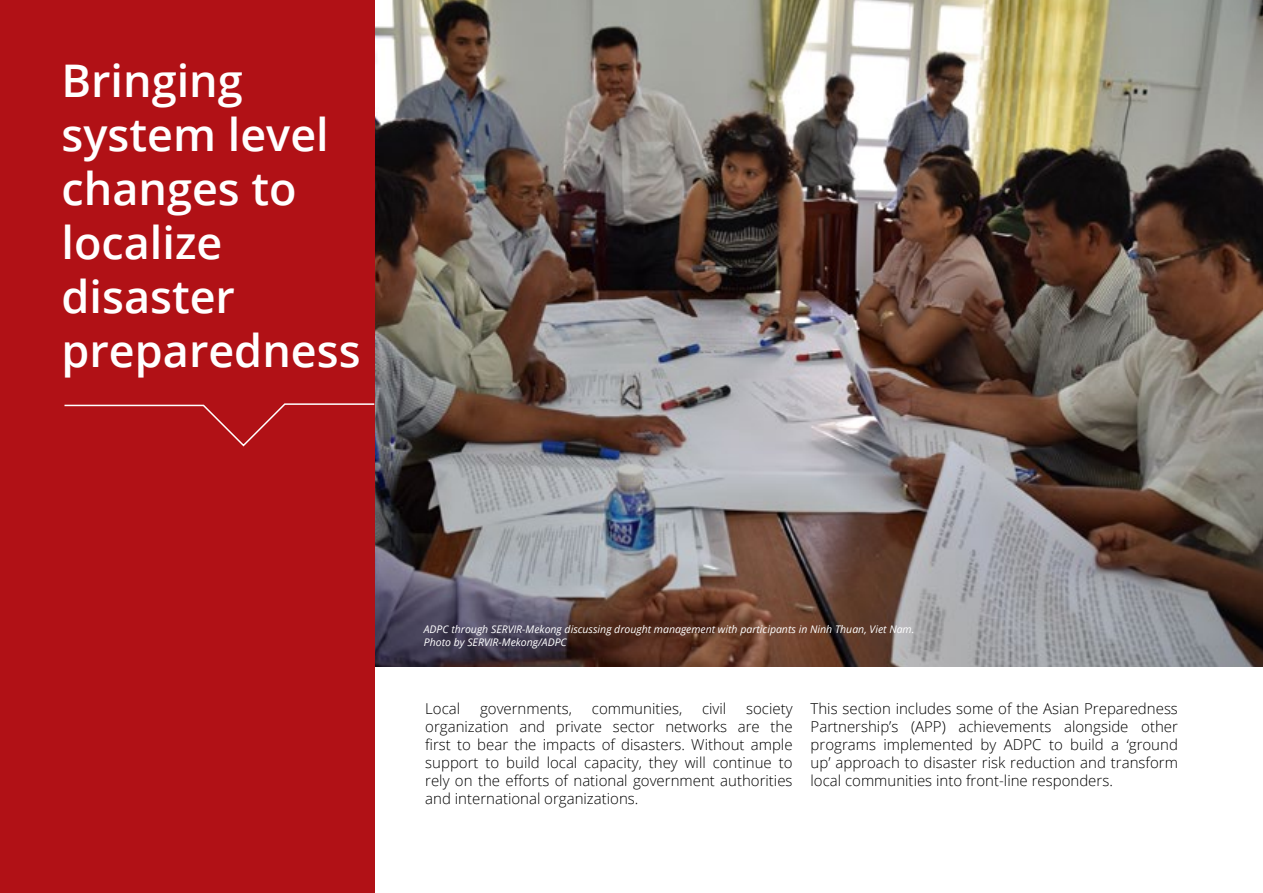
<style>
.page{position:relative;width:1263px;height:893px;background:#fff}
.page>*{position:absolute;margin:0;border:0;box-sizing:border-box;transform-origin:0 0}
.t1{font:600 45px/54px "Open Sans";color:#fff}
.t2{font:300 15px/18px "Open Sans";color:#000;text-align:justify}
.t3{font:italic 10.5px/12.6px "Open Sans";color:#fff}
</style>
<div class="page">
<img style="left:374px;top:0;width:889px;height:666px">
<div style="left:0;top:0;width:374px;height:893px;background:#b11116"></div>
<svg style="left:64px;top:403px;width:312px;height:44px"></svg>
<h1 class="t1" style="left:62px;top:53px;width:301px">Bringing system level changes to localize disaster preparedness</h1>
<p class="t3" style="left:424px;top:623px;width:492px">ADPC through SERVIR-Mekong discussing drought management with participants in Ninh Thuan, Viet Nam.<br>Photo by SERVIR-Mekong/ADPC</p>
<p class="t2" style="left:425px;top:699px;width:369px;text-indent:321px">society organization and private sector networks are the first to bear the impacts of disasters. Without ample support to build local capacity, they will continue to rely on the efforts of national government authorities and international organizations.</p>
<p class="t2" style="left:811px;top:699px;width:369px">This section includes some of the Asian Preparedness Partnership’s (APP) achievements alongside other programs implemented by ADPC to build a ‘ground up’ approach to disaster risk reduction and transform local communities into front-line responders.</p>
<p class="t2" style="left:425px;top:699px;width:36px">Local</p>
<p class="t2" style="left:480px;top:699px;width:94px">governments,</p>
<p class="t2" style="left:592px;top:699px;width:92px">communities,</p>
<p class="t2" style="left:702px;top:699px;width:26px">civil</p>
</div>
